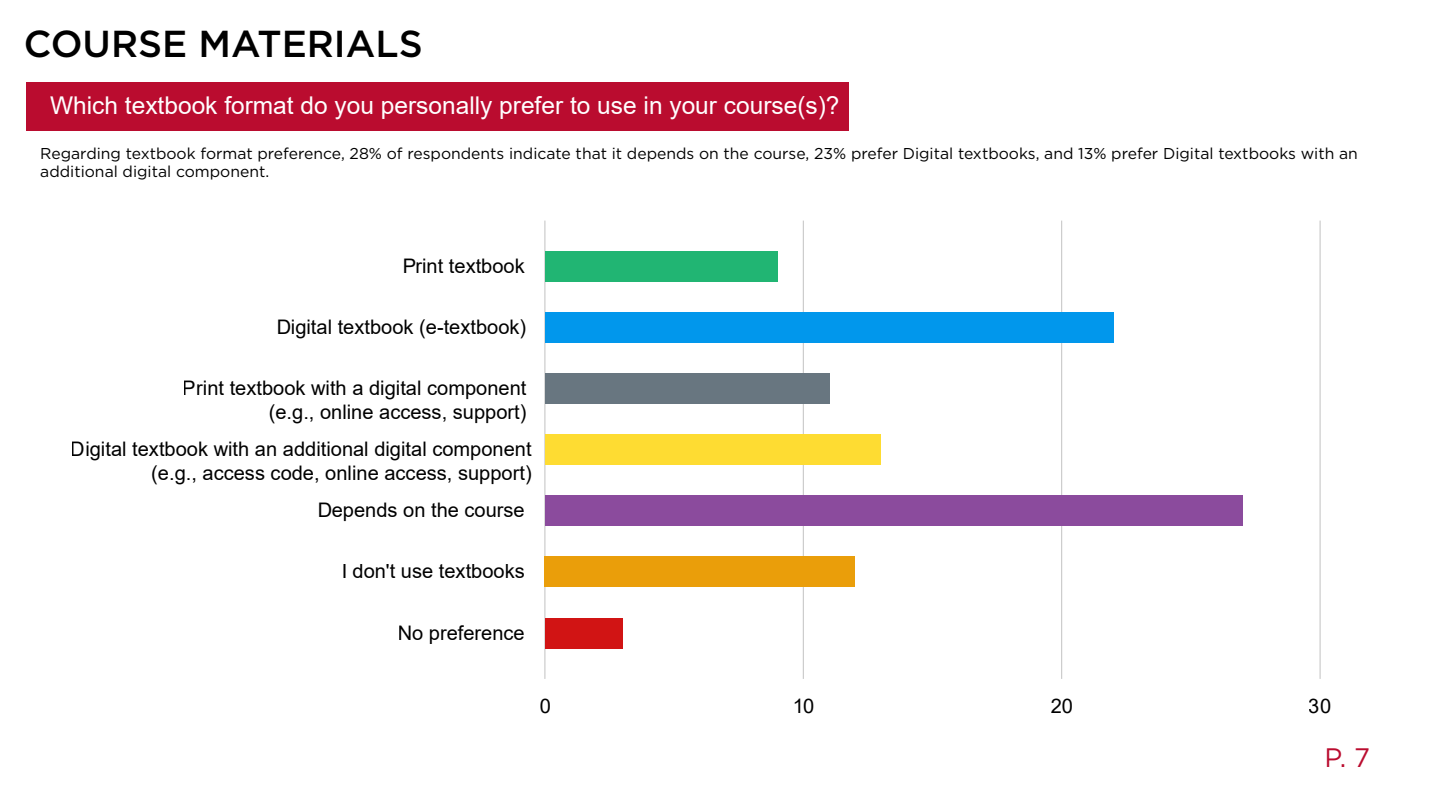
<style>
.page{position:relative;width:1440px;height:810px;background:#fff}
.page>*{position:absolute;margin:0;border:0;box-sizing:border-box;transform-origin:0 0}
.t1{font:500 37.5px "Gotham";color:#000}
.t2{font:26.7px "Gotham";color:#ba0c2f}
.t3{font:24.53px "Arial";color:#fff}
.t4{font:20.1px/24.1px "Arial";color:#000;text-align:right}
.t5{font:15.75px/18.8px "Gotham";color:#000}
</style>
<div class="page">
<div style="left:26px;top:82px;width:822px;height:49px;background:#ba0c2f"></div>
<hr style="left:545px;top:221px;width:1px;height:458px;background:#000">
<hr style="left:803px;top:221px;width:1px;height:458px;background:#000">
<hr style="left:1061px;top:221px;width:1px;height:458px;background:#000">
<hr style="left:1320px;top:221px;width:1px;height:458px;background:#000">
<div style="left:545px;top:251px;width:232px;height:31px;background:#21b573"></div>
<div style="left:545px;top:312px;width:568px;height:31px;background:#0197ec"></div>
<div style="left:545px;top:373px;width:284px;height:31px;background:#687680"></div>
<div style="left:545px;top:434px;width:336px;height:31px;background:#fedc32"></div>
<div style="left:545px;top:496px;width:698px;height:30px;background:#8b4b9d"></div>
<div style="left:545px;top:557px;width:310px;height:30px;background:#ea9e0a"></div>
<div style="left:545px;top:618px;width:77px;height:30px;background:#d11414"></div>
<h1 class="t1" style="left:24px;top:19px;width:400px">COURSE MATERIALS</h1>
<p class="t3" style="left:50px;top:89px;width:791px">Which textbook format do you personally prefer to use in your course(s)?</p>
<p class="t5" style="left:40px;top:143px;width:1319px">Regarding textbook format preference, 28% of respondents indicate that it depends on the course, 23% prefer Digital textbooks, and 13% prefer Digital textbooks with an additional digital component.</p>
<p class="t4" style="left:402px;top:254px;width:124px">Print textbook</p>
<p class="t4" style="left:276px;top:315px;width:251px">Digital textbook (e-textbook)</p>
<p class="t4" style="left:183px;top:376px;width:345px">Print textbook with a digital component (e.g., online access, support)</p>
<p class="t4" style="left:71px;top:437px;width:462px">Digital textbook with an additional digital component (e.g., access code, online access, support)</p>
<p class="t4" style="left:317px;top:498px;width:209px">Depends on the course</p>
<p class="t4" style="left:341px;top:559px;width:185px">I don't use textbooks</p>
<p class="t4" style="left:398px;top:620px;width:129px">No preference</p>
<p class="t4" style="left:539px;top:694px;width:13px">0</p>
<p class="t4" style="left:792px;top:694px;width:24px">10</p>
<p class="t4" style="left:1051px;top:694px;width:24px">20</p>
<p class="t4" style="left:1309px;top:694px;width:24px">30</p>
<h2 class="t2" style="left:1325px;top:740px;width:47px">P. 7</h2>
</div>
